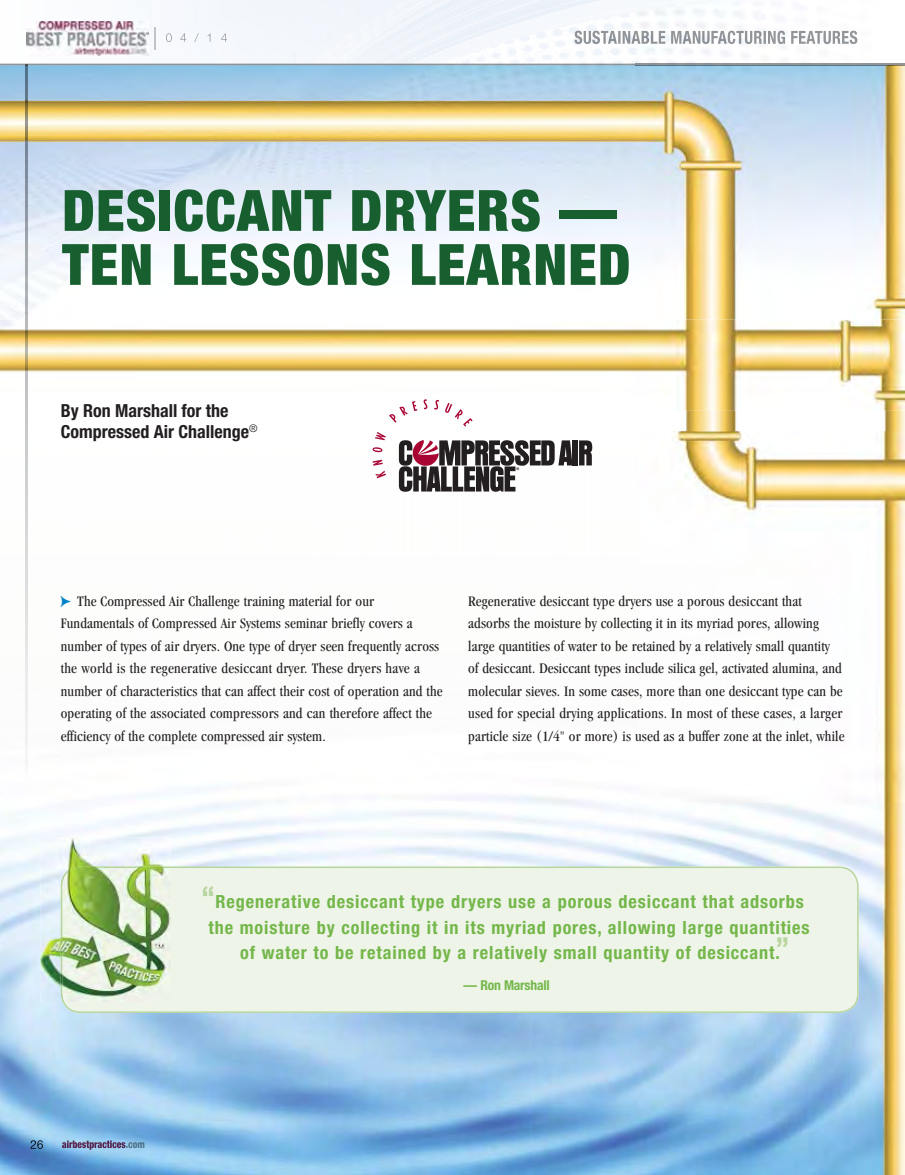
<style>
.page{position:relative;width:905px;height:1175px;background:#fff}
.page>*{position:absolute;margin:0;border:0;box-sizing:border-box;transform-origin:0 0}
.t1{font:900 condensed 57px/54px "Helvetica Neue";letter-spacing:.02em;color:#185f30}
.t2{font:700 condensed 18.15px "Helvetica Neue";letter-spacing:.05em;color:#74b74a}
.t3{font:700 condensed 18px/21px "Helvetica Neue";color:#231f20}
.t4{font:condensed 15px/22.5px "Garamond";letter-spacing:.01em;color:#231f20}
.t5{font:700 condensed 13.65px "Helvetica Neue";letter-spacing:-.015em;color:#74b74a}
.s1{font-size:30.3px;color:#b7d59e}
</style>
<div class="page">
<img style="left:0;top:431px;width:638px;height:425px">
<img style="left:638px;top:431px;width:266px;height:478px">
<img style="left:0;top:856px;width:53px;height:318px">
<img style="left:852px;top:909px;width:52px;height:265px">
<img style="left:53px;top:1001px;width:479px;height:173px">
<img style="left:532px;top:1013px;width:320px;height:161px">
<img style="left:0;top:64px;width:904px;height:367px">
<div style="left:572px;top:440px;width:6px;height:25px;background:#231f20"></div>
<svg style="left:579px;top:440px;width:13px;height:25px"></svg>
<svg style="left:372px;top:460px;width:14px;height:18px"></svg>
<svg style="left:372px;top:447px;width:10px;height:5px"></svg>
<svg style="left:375px;top:432px;width:11px;height:8px"></svg>
<svg style="left:389px;top:401px;width:28px;height:22px"></svg>
<svg style="left:423px;top:399px;width:4px;height:10px"></svg>
<svg style="left:434px;top:400px;width:5px;height:10px"></svg>
<svg style="left:445px;top:403px;width:27px;height:23px"></svg>
<svg style="left:399px;top:440px;width:173px;height:52px"></svg>
<div style="left:61px;top:866px;width:797px;height:147px;background:#eef4e8"></div>
<img style="left:40px;top:837px;width:130px;height:164px">
<img style="left:61px;top:866px;width:109px;height:135px">
<img style="left:25px;top:66px;width:2px;height:717px">
<img style="left:26px;top:21px;width:122px;height:35px">
<img style="left:166px;top:33px;width:61px;height:9px">
<svg style="left:30px;top:1140px;width:13px;height:8px"></svg>
<img style="left:62px;top:1140px;width:63px;height:9px">
<img style="left:126px;top:1142px;width:18px;height:6px">
<img style="left:636px;top:31px;width:221px;height:13px">
<img style="left:574px;top:31px;width:62px;height:13px">
<img style="left:0;top:65px;width:904px;height:1px">
<svg style="left:61px;top:595px;width:9px;height:11px"></svg>
<h1 class="t1" style="left:62px;top:183px;width:570px">DESICCANT DRYERS —<br>TEN LESSONS LEARNED</h1>
<p class="t3" style="left:61px;top:400px;width:198px">By Ron Marshall for the<br>Compressed Air Challenge<sup>®</sup></p>
<p class="t4" style="left:61px;top:589px;width:383px;text-indent:16px">The Compressed Air Challenge training material for our Fundamentals of Compressed Air Systems seminar briefly covers a number of types of air dryers. One type of dryer seen frequently across the world is the regenerative desiccant dryer. These dryers have a number of characteristics that can affect their cost of operation and the operating of the associated compressors and can therefore affect the efficiency of the complete compressed air system.</p>
<p class="t4" style="left:468px;top:589px;width:378px">Regenerative desiccant type dryers use a porous desiccant that adsorbs the moisture by collecting it in its myriad pores, allowing large quantities of water to be retained by a relatively small quantity<br>of desiccant. Desiccant types include silica gel, activated alumina, and molecular sieves. In some cases, more than one desiccant type can be used for special drying applications. In most of these cases, a larger particle size (1/4" or more) is used as a buffer zone at the inlet, while</p>
<p class="t2" style="left:201px;top:890px;width:604px"><span class="s1">“</span>Regenerative desiccant type dryers use a porous desiccant that adsorbs</p>
<p class="t2" style="left:208px;top:916px;width:602px">the moisture by collecting it in its myriad pores, allowing large quantities</p>
<p class="t2" style="left:240px;top:942px;width:550px">of water to be retained by a relatively small quantity of desiccant.<span class="s1">”</span></p>
<p class="t5" style="left:463px;top:976px;width:88px">— Ron Marshall</p>
</div>
